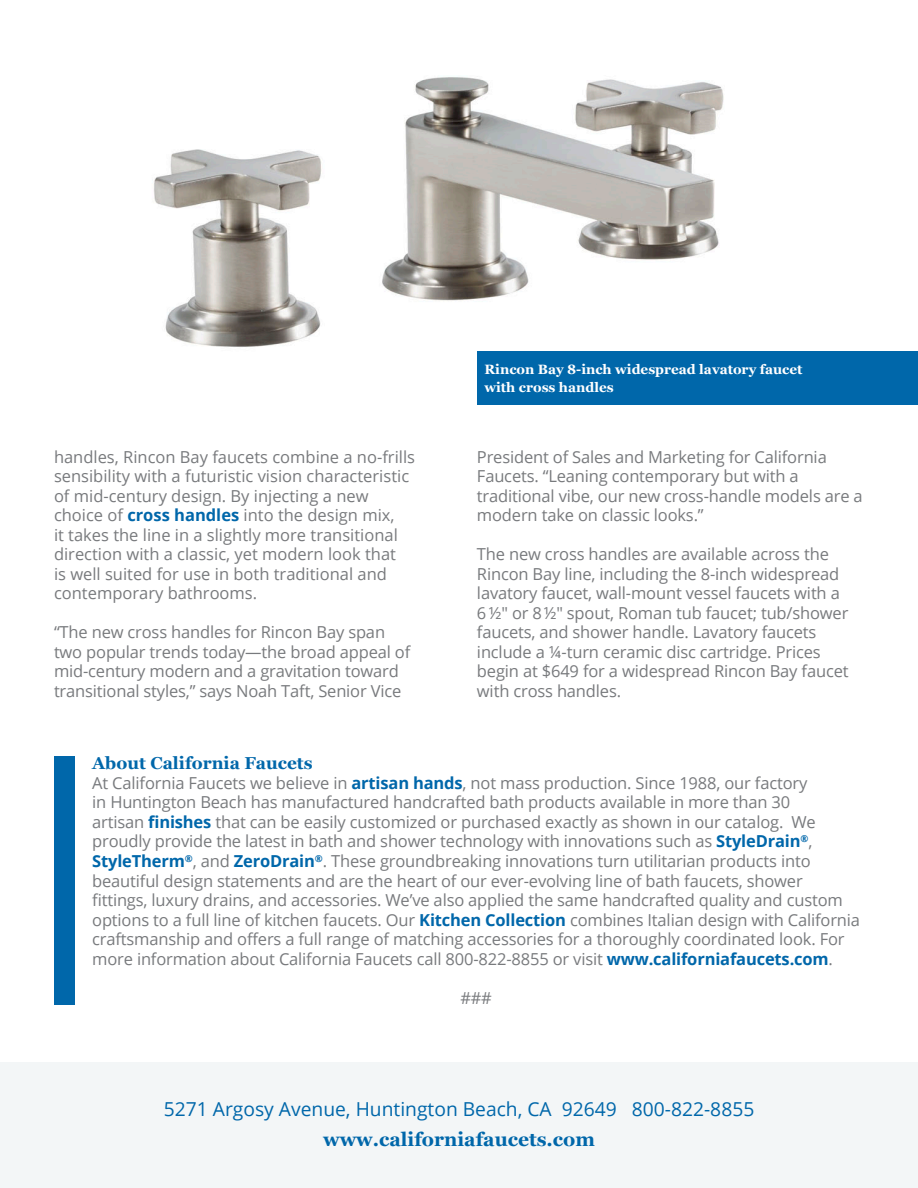
<style>
.page{position:relative;width:918px;height:1188px;background:#fff}
.page>*{position:absolute;margin:0;border:0;box-sizing:border-box;transform-origin:0 0}
.t1{font:19.2px "Open Sans";color:#0067aa}
.t2{font:700 19.2px "Georgia";color:#0067aa}
.t3{font:700 17.25px "Georgia";color:#0067aa}
.t4{font:16.5px/19.5px "Open Sans";letter-spacing:-.01em;color:#787a7d}
.t5{font:700 13.5px/18px "Georgia";color:#fff}
.s1{font-weight:700;color:#0067aa}
</style>
<div class="page">
<img style="left:154px;top:77px;width:570px;height:270px">
<div style="left:0;top:1062px;width:918px;height:126px;background:#f3f6f7"></div>
<div style="left:54px;top:756px;width:20px;height:248px;background:#0067aa"></div>
<div style="left:477px;top:351px;width:441px;height:54px;background:#0067aa"></div>
<p class="t4" style="left:54px;top:446px;width:363px">handles, Rincon Bay faucets combine a no-frills sensibility with a futuristic vision characteristic of mid-century design. By injecting a new choice of <span class="s1">cross handles</span> into the design mix,<br>it takes the line in a slightly more transitional direction with a classic, yet modern look that<br>is well suited for use in both traditional and contemporary bathrooms.</p>
<p class="t4" style="left:54px;top:622px;width:358px">“The new cross handles for Rincon Bay span two popular trends today—the broad appeal of mid-century modern and a gravitation toward transitional styles,” says Noah Taft, Senior Vice</p>
<p class="t5" style="left:484px;top:360px;width:319px">Rincon Bay 8-inch widespread lavatory faucet with cross handles</p>
<p class="t4" style="left:477px;top:446px;width:387px">President of Sales and Marketing for California Faucets. “Leaning contemporary but with a traditional vibe, our new cross-handle models are a modern take on classic looks.”</p>
<p class="t4" style="left:477px;top:544px;width:373px">The new cross handles are available across the Rincon Bay line, including the 8-inch widespread lavatory faucet, wall-mount vessel faucets with a 6 ½″ or 8½″ spout, Roman tub faucet; tub/shower faucets, and shower handle. Lavatory faucets include a ¼-turn ceramic disc cartridge. Prices begin at $649 for a widespread Rincon Bay faucet with cross handles.</p>
<p class="t3" style="left:92px;top:750px;width:222px">About California Faucets</p>
<p class="t4" style="left:92px;top:772px;width:769px">At California Faucets we believe in <span class="s1">artisan hands</span>, not mass production. Since 1988, our factory<br>in Huntington Beach has manufactured handcrafted bath products available in more than 30<br>artisan <span class="s1">finishes</span> that can be easily customized or purchased exactly as shown in our catalog. We proudly provide the latest in bath and shower technology with innovations such as <span class="s1">StyleDrain</span><sup>®</sup>, <span class="s1">StyleTherm</span><sup>®</sup>, and <span class="s1">ZeroDrain</span><sup>®</sup>. These groundbreaking innovations turn utilitarian products into beautiful design statements and are the heart of our ever-evolving line of bath faucets, shower fittings, luxury drains, and accessories. We’ve also applied the same handcrafted quality and custom options to a full line of kitchen faucets. Our <span class="s1">Kitchen Collection</span> combines Italian design with California craftsmanship and offers a full range of matching accessories for a thoroughly coordinated look. For more information about California Faucets call 800-822-8855 or visit <span class="s1">www.californiafaucets.com</span>.</p>
<p class="t4" style="left:460px;top:988px;width:33px">###</p>
<p class="t1" style="left:164px;top:1096px;width:592px">5271 Argosy Avenue, Huntington Beach, CA 92649 800-822-8855</p>
<p class="t2" style="left:323px;top:1125px;width:273px">www.californiafaucets.com</p>
</div>
